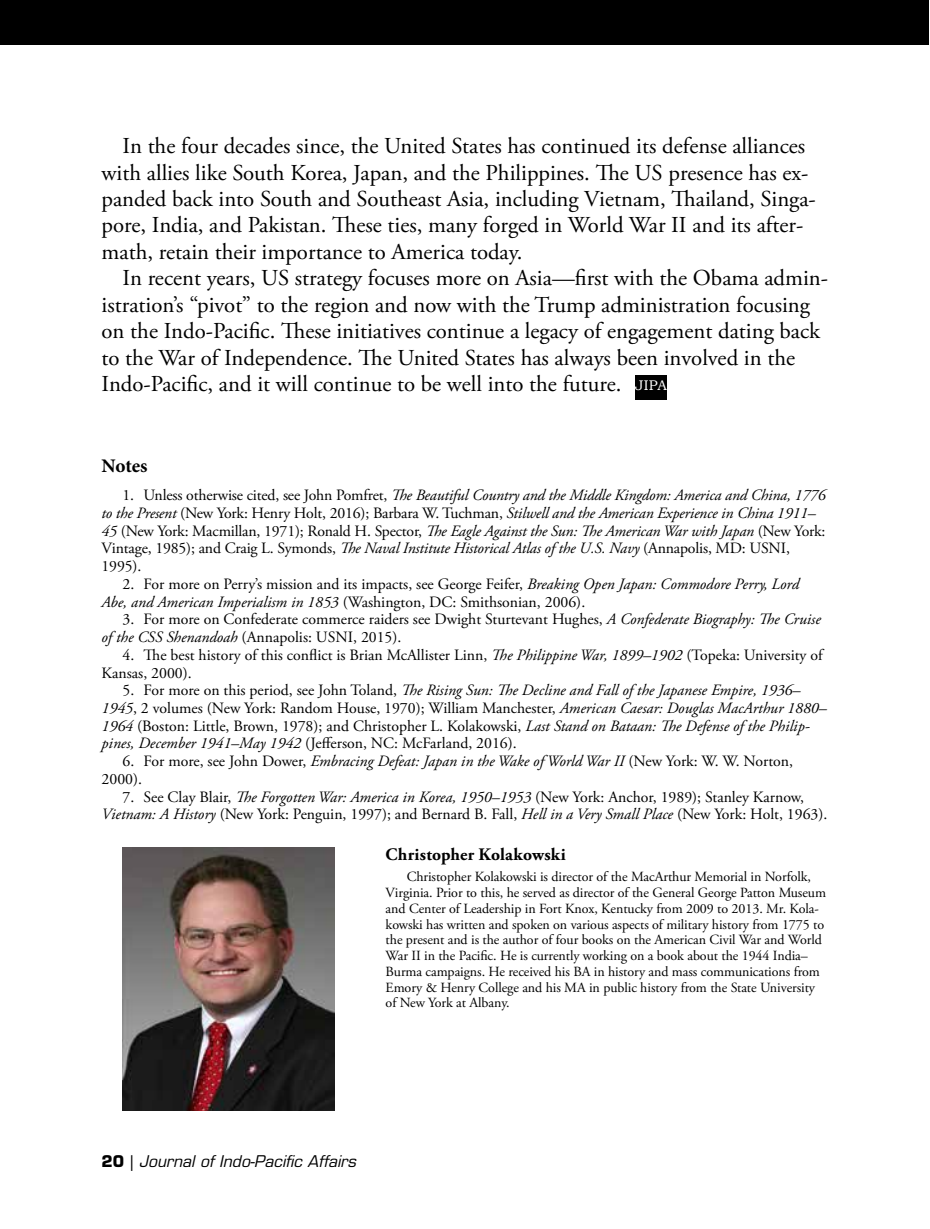
<style>
.page{position:relative;width:930px;height:1229px;background:#fff}
.page>*{position:absolute;margin:0;border:0;box-sizing:border-box;transform-origin:0 0}
.body_text_JIP{font:22.75px/26.4px "Adobe Garamond Pro";color:#000}
.Notehead-JIP{font:700 19.25px "Minion Pro";letter-spacing:-.01em;color:#000}
.Bio_name-JIP{font:700 17.5px "Adobe Garamond Pro";letter-spacing:.01em;color:#000}
.t1{font:15.75px/17.7px "Adobe Garamond Pro";color:#000}
.t2{font:italic 15.75px/17.7px "Adobe Garamond Pro";letter-spacing:-.01em;color:#000}
.t3{font:italic 15.75px "Eurostile LT Std";color:#000}
.Bio_text-JIP{font:14px/15.8px "Adobe Garamond Pro";letter-spacing:-.005em;color:#000}
.t4{font:14px "Bookman Old Style";color:#fff}
.s1{font-style:normal}
.s2{font-style:italic}
.s3{font-weight:700;font-style:normal}
</style>
<div class="page">
<div style="left:0;top:0;width:928px;height:45px;background:#000"></div>
<div style="left:635px;top:376px;width:31px;height:24px;background:#010101"></div>
<img style="left:122px;top:847px;width:212px;height:263px">
<p class="body_text_JIP" style="left:102px;top:133px;width:715px;text-indent:21px">In the four decades since, the United States has continued its defense alliances with allies like South Korea, Japan, and the Philippines. The US presence has ex&shy;panded back into South and Southeast Asia, including Vietnam, Thailand, Singa&shy;pore, India, and Pakistan. These ties, many forged in World War II and its after&shy;math, retain their importance to America today.</p>
<p class="body_text_JIP" style="left:102px;top:266px;width:727px;text-indent:21px">In recent years, US strategy focuses more on Asia—first with the Obama admin&shy;istration’s “pivot” to the region and now with the Trump administration focusing on the Indo-Pacific. These initiatives continue a legacy of engagement dating back to the War of Independence. The United States has always been involved in the Indo-Pacific, and it will continue to be well into the future.</p>
<p class="t4" style="left:635px;top:376px;width:33px">JIPA</p>
<p class="Notehead-JIP" style="left:102px;top:452px;width:47px">Notes</p>
<p class="t2" style="left:102px;top:487px;width:725px;text-indent:21px"><span class="s1">1. Unless otherwise cited, see John Pomfret,</span> The Beautiful Country and the Middle Kingdom: America and China, 1776 to the Present <span class="s1">(New York: Henry Holt, 2016); Barbara W. Tuchman,</span> Stilwell and the American Experience in China 1911– 45 <span class="s1">(New York: Macmillan, 1971); Ronald H. Spector,</span> The Eagle Against the Sun: The American War with Japan <span class="s1">(New York:<br>Vintage, 1985); and Craig L. Symonds,</span> The Naval Institute Historical Atlas of the U.S. Navy <span class="s1">(Annapolis, MD: USNI, 1995).</span></p>
<p class="t1" style="left:102px;top:575px;width:699px;text-indent:21px">2. For more on Perry’s mission and its impacts, see George Feifer, <span class="s2">Breaking Open Japan: Commodore Perry, Lord<br>Abe, and American Imperialism in 1853</span> (Washington, DC: Smithsonian, 2006).</p>
<p class="t1" style="left:102px;top:611px;width:720px;text-indent:21px">3. For more on Confederate commerce raiders see Dwight Sturtevant Hughes, <span class="s2">A Confederate Biography: The Cruise of the CSS Shenandoah</span> (Annapolis: USNI, 2015).</p>
<p class="t1" style="left:102px;top:646px;width:722px;text-indent:21px">4. The best history of this conflict is Brian McAllister Linn, <span class="s2">The Philippine War, 1899–1902</span> (Topeka: University of<br>Kansas, 2000).</p>
<p class="t1" style="left:102px;top:682px;width:726px;text-indent:21px">5. For more on this period, see John Toland, <span class="s2">The Rising Sun: The Decline and Fall of the Japanese Empire, 1936– 1945</span>, 2 volumes (New York: Random House, 1970); William Manchester, <span class="s2">American Caesar: Douglas MacArthur 1880– 1964</span> (Boston: Little, Brown, 1978); and Christopher L. Kolakowski, <span class="s2">Last Stand on Bataan: The Defense of the Philip&shy;pines, December 1941–May 1942</span> (Jefferson, NC: McFarland, 2016).</p>
<p class="t1" style="left:102px;top:753px;width:693px;text-indent:21px">6. For more, see John Dower, <span class="s2">Embracing Defeat: Japan in the Wake of World War II</span> (New York: W. W. Norton,<br>2000).</p>
<p class="t1" style="left:102px;top:788px;width:727px;text-align:center">7. See Clay Blair, <span class="s2">The Forgotten War: America in Korea, 1950–1953</span> (New York: Anchor, 1989); Stanley Karnow,<br><span class="s2">Vietnam: A History</span> (New York: Penguin, 1997); and Bernard B. Fall, <span class="s2">Hell in a Very Small Place</span> (New York: Holt, 1963).</p>
<p class="Bio_name-JIP" style="left:385px;top:844px;width:182px">Christopher Kolakowski</p>
<p class="Bio_text-JIP" style="left:385px;top:869px;width:442px;text-indent:21px">Christopher Kolakowski is director of the MacArthur Memorial in Norfolk, Virginia. Prior to this, he served as director of the General George Patton Museum and Center of Leadership in Fort Knox, Kentucky from 2009 to 2013. Mr. Kola&shy;kowski has written and spoken on various aspects of military history from 1775 to the present and is the author of four books on the American Civil War and World War II in the Pacific. He is currently working on a book about the 1944 India– Burma campaigns. He received his BA in history and mass communications from Emory &amp; Henry College and his MA in public history from the State University of New York at Albany.</p>
<p class="t3" style="left:102px;top:1152px;width:256px"><span class="s3">20</span> <span class="s1">|</span> Journal of Indo-Pacific Affairs</p>
</div>
